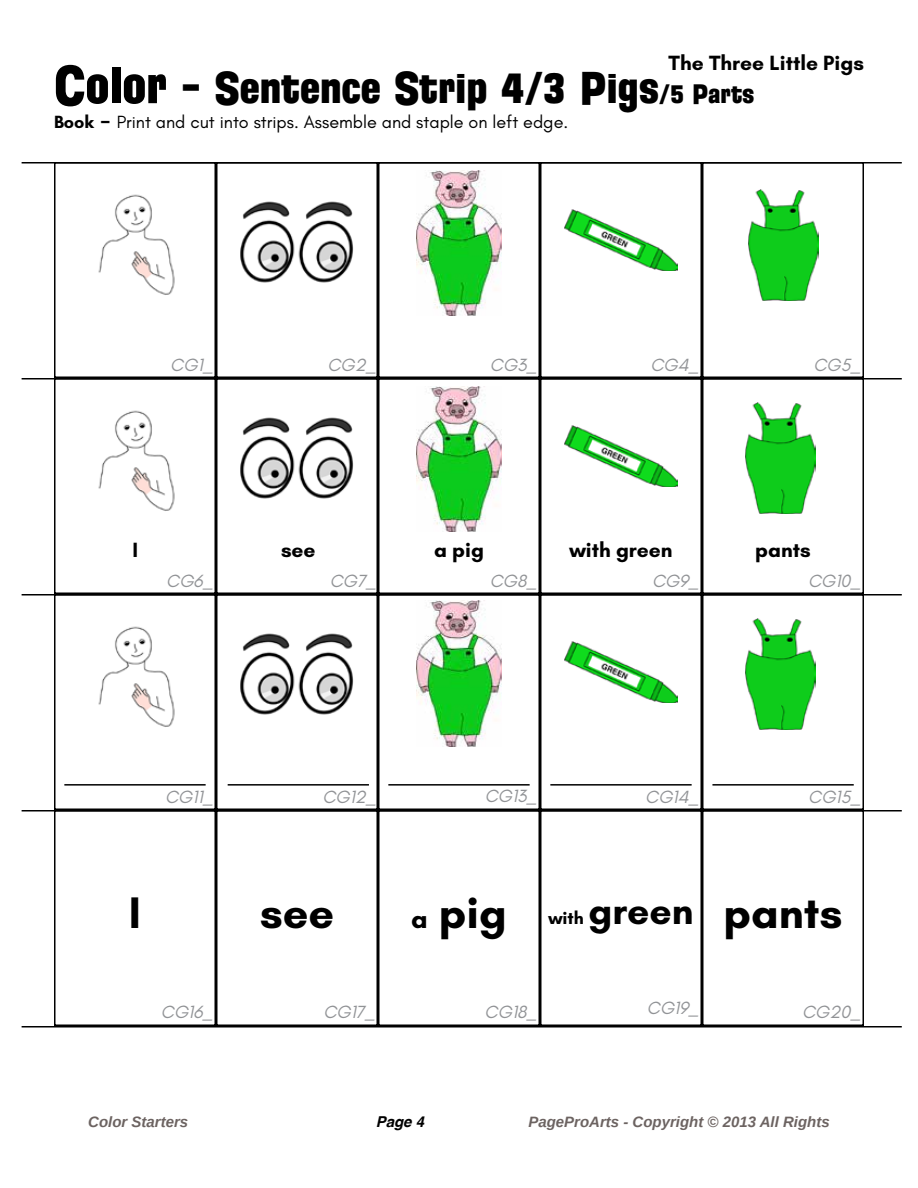
<style>
.page{position:relative;width:918px;height:1188px;background:#fff}
.page>*{position:absolute;margin:0;border:0;box-sizing:border-box;transform-origin:0 0}
.t1{font:45px "Florida Project Phase One";color:#000}
.t2{font:700 45px "Glacial Indifference";color:#000}
.t3{font:700 39px "Glacial Indifference";color:#000}
.t4{font:700 21px "Glacial Indifference";color:#000}
.t5{font:italic 18px "Glacial Indifference";color:#919396}
.t6{font:18px "Glacial Indifference";color:#000}
.t7{font:italic 700 15px "Liberation Sans";color:#6c6361}
.t8{font:italic 700 15px "Helvetica";color:#000}
.s1{font-size:54px}
.s2{font-size:27px}
.s3{font-weight:700}
.s4{font-weight:700;font-size:27px}
.s5{font-size:18px}
</style>
<div class="page">
<img style="left:748px;top:190px;width:70px;height:110px">
<img style="left:746px;top:402px;width:70px;height:111px">
<img style="left:746px;top:619px;width:70px;height:110px">
<img style="left:564px;top:209px;width:114px;height:61px">
<img style="left:564px;top:425px;width:114px;height:61px">
<img style="left:564px;top:641px;width:114px;height:61px">
<img style="left:416px;top:601px;width:85px;height:145px">
<img style="left:416px;top:386px;width:85px;height:146px">
<img style="left:416px;top:171px;width:85px;height:145px">
<div style="left:54px;top:378px;width:162px;height:216px;border:2px solid #000"></div>
<div style="left:54px;top:594px;width:162px;height:216px;border:2px solid #000"></div>
<div style="left:216px;top:162px;width:162px;height:216px;border:2px solid #000"></div>
<div style="left:378px;top:162px;width:162px;height:216px;border:2px solid #000"></div>
<div style="left:540px;top:162px;width:162px;height:216px;border:2px solid #000"></div>
<div style="left:702px;top:162px;width:162px;height:216px;border:2px solid #000"></div>
<div style="left:216px;top:594px;width:162px;height:216px;border:2px solid #000"></div>
<div style="left:378px;top:594px;width:162px;height:216px;border:2px solid #000"></div>
<div style="left:540px;top:594px;width:162px;height:216px;border:2px solid #000"></div>
<div style="left:702px;top:594px;width:162px;height:216px;border:2px solid #000"></div>
<div style="left:54px;top:162px;width:162px;height:216px;border:2px solid #000"></div>
<div style="left:216px;top:378px;width:162px;height:216px;border:2px solid #000"></div>
<div style="left:378px;top:378px;width:162px;height:216px;border:2px solid #000"></div>
<div style="left:540px;top:378px;width:162px;height:216px;border:2px solid #000"></div>
<div style="left:702px;top:378px;width:162px;height:216px;border:2px solid #000"></div>
<div style="left:54px;top:810px;width:162px;height:216px;border:2px solid #000"></div>
<div style="left:216px;top:810px;width:162px;height:216px;border:2px solid #000"></div>
<div style="left:378px;top:810px;width:162px;height:216px;border:2px solid #000"></div>
<div style="left:540px;top:810px;width:162px;height:216px;border:2px solid #000"></div>
<div style="left:702px;top:810px;width:162px;height:216px;border:2px solid #000"></div>
<img style="left:98px;top:194px;width:77px;height:101px">
<img style="left:240px;top:201px;width:114px;height:82px">
<hr style="left:22px;top:378px;width:880px;height:2px;background:#000">
<hr style="left:22px;top:594px;width:880px;height:2px;background:#000">
<hr style="left:22px;top:810px;width:880px;height:2px;background:#000">
<hr style="left:22px;top:162px;width:880px;height:2px;background:#000">
<hr style="left:22px;top:1026px;width:880px;height:2px;background:#000">
<img style="left:98px;top:410px;width:77px;height:101px">
<img style="left:240px;top:417px;width:114px;height:82px">
<img style="left:98px;top:626px;width:77px;height:101px">
<img style="left:240px;top:633px;width:114px;height:82px">
<hr style="left:64px;top:784px;width:142px;height:2px;background:#000">
<hr style="left:228px;top:784px;width:141px;height:2px;background:#000">
<hr style="left:388px;top:784px;width:142px;height:2px;background:#000">
<hr style="left:550px;top:784px;width:142px;height:2px;background:#000">
<hr style="left:712px;top:784px;width:142px;height:2px;background:#000">
<p class="t4" style="left:669px;top:50px;width:197px">The Three Little Pigs</p>
<h1 class="t1" style="left:54px;top:59px;width:702px"><span class="s1">Color</span> - Sentence Strip 4/3 Pigs<span class="s2">/5 Parts</span></h1>
<p class="t6" style="left:54px;top:112px;width:516px"><span class="s3">Book</span> <span class="s4">-</span> Print and cut into strips. Assemble and staple on left edge.</p>
<p class="t5" style="left:170px;top:355px;width:45px">CG1_</p>
<p class="t4" style="left:132px;top:537px;width:7px">I</p>
<p class="t5" style="left:166px;top:571px;width:49px">CG6_</p>
<p class="t5" style="left:328px;top:355px;width:50px">CG2_</p>
<p class="t5" style="left:490px;top:355px;width:49px">CG3_</p>
<p class="t5" style="left:650px;top:355px;width:50px">CG4_</p>
<p class="t5" style="left:813px;top:355px;width:49px">CG5_</p>
<p class="t4" style="left:281px;top:537px;width:36px">see</p>
<p class="t5" style="left:330px;top:571px;width:48px">CG7_</p>
<p class="t4" style="left:434px;top:537px;width:51px">a pig</p>
<p class="t5" style="left:490px;top:571px;width:49px">CG8_</p>
<p class="t4" style="left:569px;top:537px;width:105px">with green</p>
<p class="t5" style="left:652px;top:571px;width:49px">CG9_</p>
<p class="t4" style="left:755px;top:537px;width:57px">pants</p>
<p class="t5" style="left:808px;top:571px;width:55px">CG10_</p>
<p class="t5" style="left:165px;top:787px;width:50px">CG11_</p>
<p class="t5" style="left:322px;top:787px;width:56px">CG12_</p>
<p class="t5" style="left:485px;top:786px;width:54px">CG13_</p>
<p class="t5" style="left:645px;top:787px;width:55px">CG14_</p>
<p class="t5" style="left:808px;top:787px;width:54px">CG15_</p>
<h1 class="t2" style="left:129px;top:885px;width:14px">I</h1>
<p class="t5" style="left:161px;top:1002px;width:54px">CG16_</p>
<h1 class="t2" style="left:260px;top:885px;width:76px">see</h1>
<p class="t5" style="left:323px;top:1002px;width:53px">CG17_</p>
<h1 class="t2" style="left:411px;top:885px;width:97px"><span class="s2">a</span> pig</h1>
<h2 class="t3" style="left:548px;top:887px;width:147px"><span class="s5">with</span> green</h2>
<p class="t5" style="left:485px;top:1002px;width:54px">CG18_</p>
<p class="t5" style="left:647px;top:998px;width:54px">CG19_</p>
<h1 class="t2" style="left:724px;top:885px;width:120px">pants</h1>
<p class="t5" style="left:802px;top:1002px;width:61px">CG20_</p>
<p class="t7" style="left:88px;top:1112px;width:102px">Color Starters</p>
<p class="t8" style="left:376px;top:1109px;width:50px">Page 4</p>
<p class="t7" style="left:528px;top:1112px;width:303px">PageProArts - Copyright © 2013 All Rights</p>
</div>
